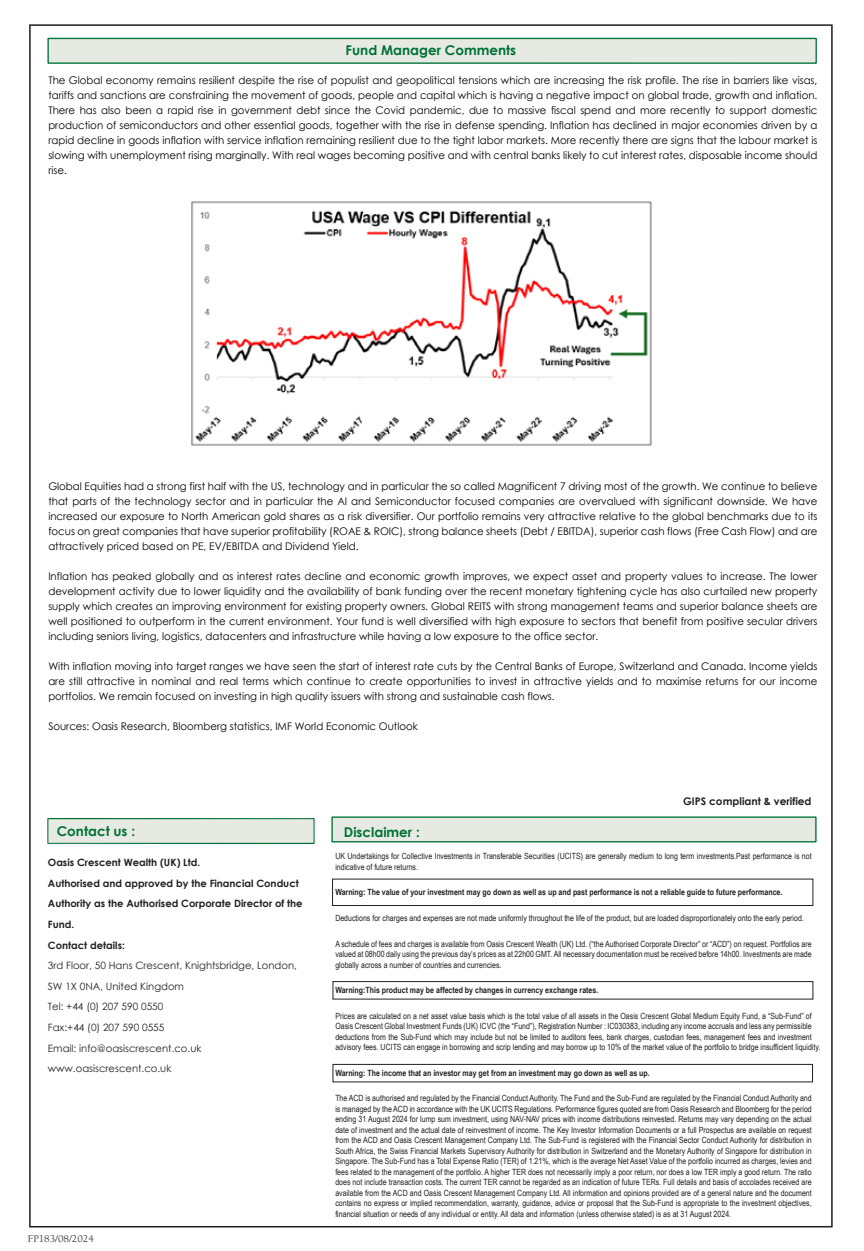
<style>
.page{position:relative;width:864px;height:1251px;background:#fff}
.page>*{position:absolute;margin:0;border:0;box-sizing:border-box;transform-origin:0 0}
.t1{font:700 13.5px "Century Gothic";color:#007236}
.t2{font:10.5px/15px "Century Gothic";color:#000;text-align:justify}
.t3{font:700 10.5px "Century Gothic";color:#231f20}
.t4{font:10.5px "Berkeley Std";color:#231f20}
.t5{font:10.05px/20.5px "Century Gothic";color:#231f20}
.t6{font:700 10.05px/20.5px "Century Gothic";color:#231f20}
.t7{font:8.55px/10.5px "Arial Narrow";color:#231f20}
.t8{font:700 8.55px "Arial Narrow";color:#231f20}
</style>
<div class="page">
<svg style="left:48px;top:818px;width:266px;height:25px;background:#dae3d9"></svg>
<div style="left:49px;top:40px;width:765px;height:22px;background:#e7eae3"></div>
<div style="left:47px;top:38px;width:769px;height:26px;border:1px solid #007236"></div>
<div style="left:333px;top:818px;width:481px;height:22px;background:#e7eae3"></div>
<div style="left:331px;top:816px;width:485px;height:26px;border:1px solid #007236"></div>
<div style="left:332px;top:1063px;width:480px;height:19px;border:1px solid #231f20"></div>
<div style="left:332px;top:980px;width:481px;height:19px;border:1px solid #231f20"></div>
<img style="left:191px;top:201px;width:461px;height:245px">
<h1 class="t1" style="left:345px;top:40px;width:172px">Fund Manager Comments</h1>
<p class="t2" style="left:48px;top:73px;width:770px">The Global economy remains resilient despite the rise of populist and geopolitical tensions which are increasing the risk profile. The rise in barriers like visas, tariffs and sanctions are constraining the movement of goods, people and capital which is having a negative impact on global trade, growth and inflation.<br>There has also been a rapid rise in government debt since the Covid pandemic, due to massive fiscal spend and more recently to support domestic production of semiconductors and other essential goods, together with the rise in defense spending. Inflation has declined in major economies driven by a rapid decline in goods inflation with service inflation remaining resilient due to the tight labor markets. More recently there are signs that the labour market is slowing with unemployment rising marginally. With real wages becoming positive and with central banks likely to cut interest rates, disposable income should rise.</p>
<p class="t2" style="left:48px;top:478px;width:770px">Global Equities had a strong first half with the US, technology and in particular the so called Magnificent 7 driving most of the growth. We continue to believe that parts of the technology sector and in particular the AI and Semiconductor focused companies are overvalued with significant downside. We have increased our exposure to North American gold shares as a risk diversifier. Our portfolio remains very attractive relative to the global benchmarks due to its focus on great companies that have superior profitability (ROAE &amp; ROIC), strong balance sheets (Debt / EBITDA), superior cash flows (Free Cash Flow) and are attractively priced based on PE, EV/EBITDA and Dividend Yield.</p>
<p class="t2" style="left:48px;top:568px;width:770px">Inflation has peaked globally and as interest rates decline and economic growth improves, we expect asset and property values to increase. The lower development activity due to lower liquidity and the availability of bank funding over the recent monetary tightening cycle has also curtailed new property supply which creates an improving environment for existing property owners. Global REITS with strong management teams and superior balance sheets are well positioned to outperform in the current environment. Your fund is well diversified with high exposure to sectors that benefit from positive secular drivers including seniors living, logistics, datacenters and infrastructure while having a low exposure to the office sector.</p>
<p class="t2" style="left:48px;top:658px;width:770px">With inflation moving into target ranges we have seen the start of interest rate cuts by the Central Banks of Europe, Switzerland and Canada. Income yields are still attractive in nominal and real terms which continue to create opportunities to invest in attractive yields and to maximise returns for our income portfolios. We remain focused on investing in high quality issuers with strong and sustainable cash flows.</p>
<p class="t2" style="left:48px;top:718px;width:371px">Sources: Oasis Research, Bloomberg statistics, IMF World Economic Outlook</p>
<h1 class="t1" style="left:57px;top:821px;width:80px">Contact us :</h1>
<p class="t6" style="left:48px;top:851px;width:256px">Oasis Crescent Wealth (UK) Ltd.<br>Authorised and approved by the Financial Conduct<br>Authority as the Authorised Corporate Director of the<br>Fund.<br>Contact details:</p>
<p class="t5" style="left:48px;top:954px;width:250px">3rd Floor, 50 Hans Crescent, Knightsbridge, London,<br>SW 1X 0NA, United Kingdom<br>Tel: +44 (0) 207 590 0550<br>Fax:+44 (0) 207 590 0555<br>Email: info@oasiscrescent.co.uk www.oasiscrescent.co.uk</p>
<p class="t4" style="left:28px;top:1233px;width:67px">FP183/08/2024</p>
<p class="t3" style="left:682px;top:793px;width:130px">GIPS compliant &amp; verified</p>
<h1 class="t1" style="left:344px;top:821px;width:77px">Disclaimer :</h1>
<p class="t7" style="left:335px;top:850px;width:477px">UK Undertakings for Collective Investments in Transferable Securities (UCITS) are generally medium to long term investments.Past performance is not indicative of future returns.</p>
<p class="t8" style="left:335px;top:885px;width:448px">Warning: The value of your investment may go down as well as up and past performance is not a reliable guide to future performance.</p>
<p class="t7" style="left:335px;top:912px;width:470px">Deductions for charges and expenses are not made uniformly throughout the life of the product, but are loaded disproportionately onto the early period.</p>
<p class="t7" style="left:335px;top:937px;width:477px;text-align:justify">A schedule of fees and charges is available from Oasis Crescent Wealth (UK) Ltd. (“the Authorised Corporate Director” or “ACD”) on request. Portfolios are valued at 08h00 daily using the previous day’s prices as at 22h00 GMT. All necessary documentation must be received before 14h00. Investments are made globally across a number of countries and currencies.</p>
<p class="t8" style="left:335px;top:983px;width:264px">Warning:This product may be affected by changes in currency exchange rates.</p>
<p class="t7" style="left:335px;top:1009px;width:486px">Prices are calculated on a net asset value basis which is the total value of all assets in the Oasis Crescent Global Medium Equity Fund, a “Sub-Fund” of Oasis Crescent Global Investment Funds (UK) ICVC (the “Fund”), Registration Number : IC030383, including any income accruals and less any permissible deductions from the Sub-Fund which may include but not be limited to auditors fees, bank charges, custodian fees, management fees and investment advisory fees. UCITS can engage in borrowing and scrip lending and may borrow up to 10% of the market value of the portfolio to bridge insufficient liquidity.</p>
<p class="t8" style="left:335px;top:1065px;width:316px">Warning: The income that an investor may get from an investment may go down as well as up.</p>
<p class="t7" style="left:335px;top:1092px;width:477px;text-align:justify">The ACD is authorised and regulated by the Financial Conduct Authority. The Fund and the Sub-Fund are regulated by the Financial Conduct Authority and is managed by the ACD in accordance with the UK UCITS Regulations. Performance figures quoted are from Oasis Research and Bloomberg for the period ending 31 August 2024 for lump sum investment, using NAV-NAV prices with income distributions reinvested. Returns may vary depending on the actual date of investment and the actual date of reinvestment of income. The Key Investor Information Documents or a full Prospectus are available on request from the ACD and Oasis Crescent Management Company Ltd. The Sub-Fund is registered with the Financial Sector Conduct Authority for distribution in South Africa, the Swiss Financial Markets Supervisory Authority for distribution in Switzerland and the Monetary Authority of Singapore for distribution in Singapore. The Sub-Fund has a Total Expense Ratio (TER) of 1.21%, which is the average Net Asset Value of the portfolio incurred as charges, levies and fees related to the management of the portfolio. A higher TER does not necessarily imply a poor return, nor does a low TER imply a good return. The ratio does not include transaction costs. The current TER cannot be regarded as an indication of future TERs. Full details and basis of accolades received are available from the ACD and Oasis Crescent Management Company Ltd. All information and opinions provided are of a general nature and the document contains no express or implied recommendation, warranty, guidance, advice or proposal that the Sub-Fund is appropriate to the investment objectives, financial situation or needs of any individual or entity. All data and information (unless otherwise stated) is as at 31 August 2024.</p>
</div>
